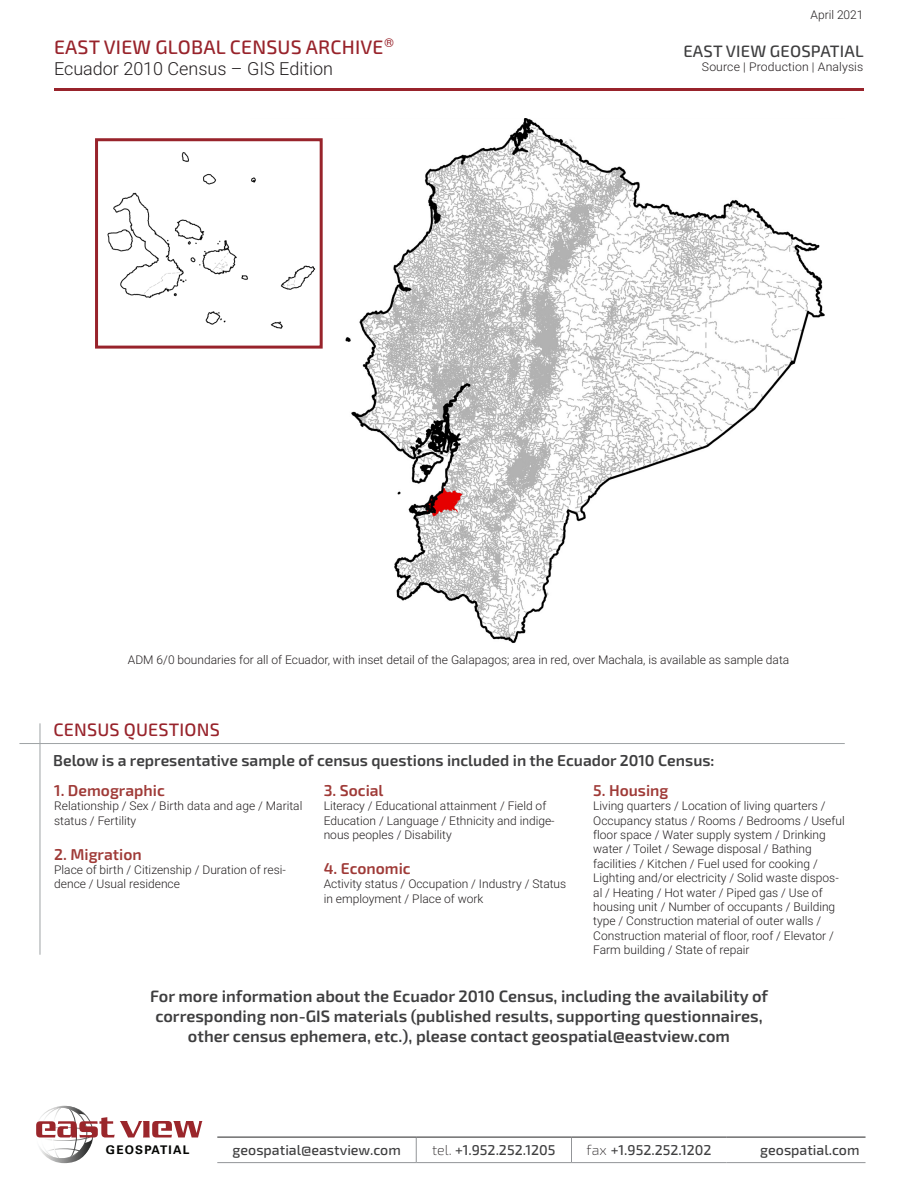
<style>
.page{position:relative;width:918px;height:1188px;background:#fff}
.page>*{position:absolute;margin:0;border:0;box-sizing:border-box;transform-origin:0 0}
.t1{font:500 19.5px "Exo 2.0";letter-spacing:.01em;color:#98232b}
.t2{font:300 18px "Roboto";color:#231f20}
.t3{font:500 18px "Exo 2.0";letter-spacing:.01em;color:#98232b}
.t4{font:600 16.5px/19.8px "Exo 2.0";color:#3e3e3f;text-align:center}
.t5{font:500 16.5px "Exo 2.0";letter-spacing:.01em;color:#3e3e3f}
.t6{font:600 15.75px "Exo 2.0";color:#3e3e3f}
.t7{font:600 15.75px "Exo 2.0";color:#9f3a37}
.t8{font:500 14.25px "Exo 2.0";color:#3e3e3f}
.t9{font:300 12px/14.4px "Roboto";color:#231f20}
.t10{font:700 11.85px "Univers LT Std";letter-spacing:.1em;color:#040503}
.s1{font-weight:200;color:#231f20}
</style>
<div class="page">
<hr style="left:40px;top:723px;width:1px;height:232px;background:#9fa3a5">
<hr style="left:19px;top:743px;width:826px;height:1px;background:#9fa3a5">
<hr style="left:54px;top:88px;width:810px;height:3px;background:#98232b">
<img style="left:345px;top:119px;width:480px;height:524px">
<img style="left:107px;top:152px;width:208px;height:177px">
<div style="left:95px;top:138px;width:228px;height:211px;border:3px solid #98232b"></div>
<svg style="left:416px;top:1138px;width:1px;height:24px"></svg>
<svg style="left:571px;top:1138px;width:1px;height:24px"></svg>
<hr style="left:217px;top:1162px;width:199px;height:1px;background:#939598">
<hr style="left:416px;top:1162px;width:156px;height:1px;background:#939598">
<hr style="left:572px;top:1162px;width:155px;height:1px;background:#939598">
<hr style="left:727px;top:1162px;width:139px;height:1px;background:#939598">
<hr style="left:217px;top:1137px;width:199px;height:1px;background:#3e3e3f">
<hr style="left:416px;top:1137px;width:156px;height:1px;background:#3e3e3f">
<hr style="left:572px;top:1137px;width:155px;height:1px;background:#3e3e3f">
<hr style="left:727px;top:1137px;width:139px;height:1px;background:#3e3e3f">
<svg style="left:36px;top:1106px;width:167px;height:57px"></svg>
<p class="t1" style="left:54px;top:35px;width:342px">EAST VIEW GLOBAL CENSUS ARCHIVE®</p>
<p class="t2" style="left:54px;top:56px;width:281px">Ecuador 2010 Census – GIS Edition</p>
<p class="t9" style="left:811px;top:7px;width:55px">April 2021</p>
<p class="t5" style="left:683px;top:42px;width:182px">EAST VIEW GEOSPATIAL</p>
<p class="t9" style="left:702px;top:60px;width:163px">Source | Production | Analysis</p>
<p class="t9" style="left:128px;top:652px;width:663px">ADM 6/0 boundaries for all of Ecuador, with inset detail of the Galapagos; area in red, over Machala, is available as sample data</p>
<p class="t3" style="left:53px;top:719px;width:168px">CENSUS QUESTIONS</p>
<p class="t6" style="left:53px;top:751px;width:663px">Below is a representative sample of census questions included in the Ecuador 2010 Census:</p>
<p class="t7" style="left:54px;top:781px;width:112px">1. Demographic</p>
<p class="t9" style="left:54px;top:798px;width:250px">Relationship / Sex / Birth data and age / Marital status / Fertility</p>
<p class="t7" style="left:54px;top:845px;width:89px">2. Migration</p>
<p class="t9" style="left:54px;top:862px;width:233px">Place of birth / Citizenship / Duration of resi&shy;dence / Usual residence</p>
<p class="t7" style="left:324px;top:781px;width:61px">3. Social</p>
<p class="t9" style="left:324px;top:798px;width:232px">Literacy / Educational attainment / Field of<br>Education / Language / Ethnicity and indige&shy;nous peoples / Disability</p>
<p class="t7" style="left:324px;top:859px;width:89px">4. Economic</p>
<p class="t9" style="left:324px;top:877px;width:244px">Activity status / Occupation / Industry / Status in employment / Place of work</p>
<p class="t7" style="left:593px;top:781px;width:77px">5. Housing</p>
<p class="t9" style="left:593px;top:798px;width:253px">Living quarters / Location of living quarters / Occupancy status / Rooms / Bedrooms / Useful floor space / Water supply system / Drinking water / Toilet / Sewage disposal / Bathing facilities / Kitchen / Fuel used for cooking / Lighting and/or electricity / Solid waste dispos&shy;al / Heating / Hot water / Piped gas / Use of housing unit / Number of occupants / Building type / Construction material of outer walls / Construction material of floor, roof / Elevator / Farm building / State of repair</p>
<p class="t4" style="left:150px;top:987px;width:620px">For more information about the Ecuador 2010 Census, including the availability of corresponding non-GIS materials (published results, supporting questionnaires, other census ephemera, etc.), please contact geospatial@eastview.com</p>
<p class="t10" style="left:106px;top:1143px;width:85px">GEOSPATIAL</p>
<p class="t8" style="left:233px;top:1142px;width:170px">geospatial@eastview.com</p>
<p class="t8" style="left:432px;top:1142px;width:125px"><span class="s1">tel.</span> +1.952.252.1205</p>
<p class="t8" style="left:587px;top:1142px;width:127px"><span class="s1">fax</span> +1.952.252.1202</p>
<p class="t8" style="left:760px;top:1142px;width:101px">geospatial.com</p>
</div>
